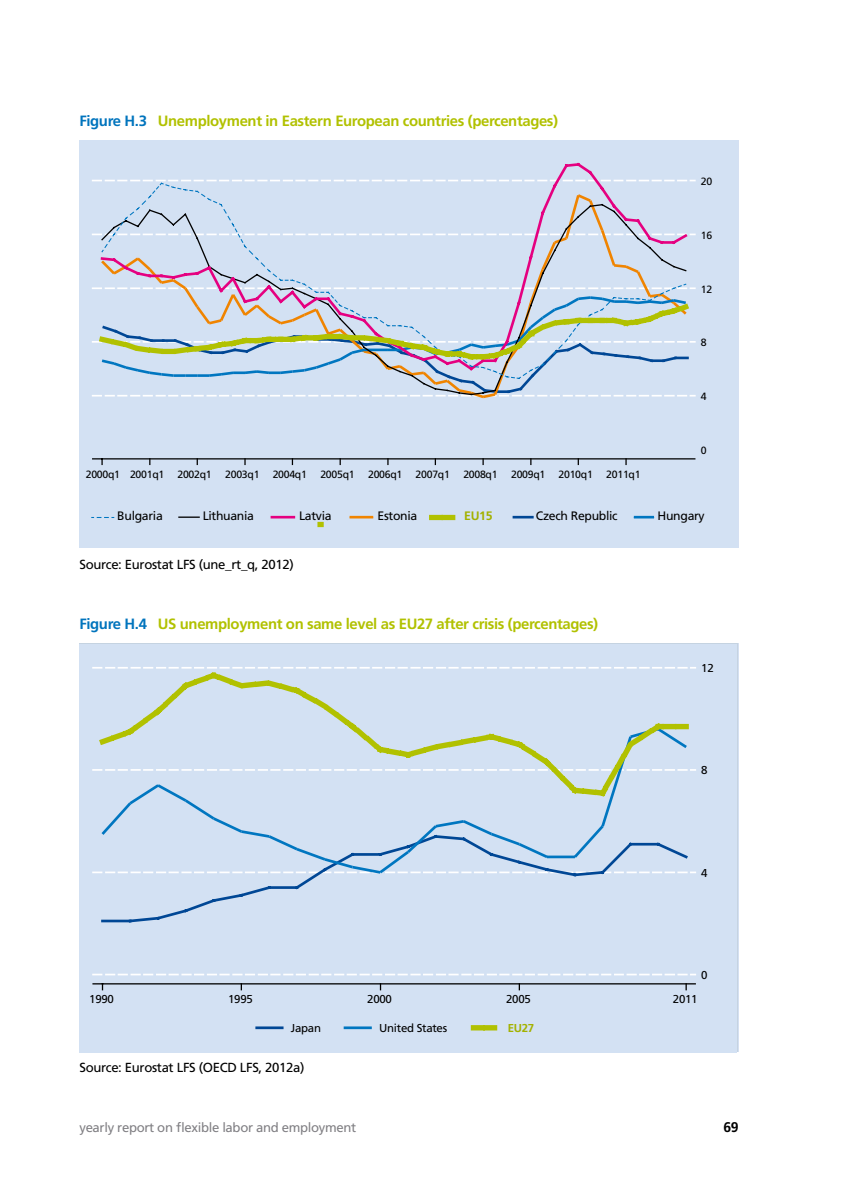
<style>
.page{position:relative;width:844px;height:1191px;background:#fff}
.page>*{position:absolute;margin:0;border:0;box-sizing:border-box;transform-origin:0 0}
.t1{font:700 14.88px "Frutiger LT Com";letter-spacing:-.025em;color:#b1c100}
.t2{font:700 14px "Frutiger LT Com";color:#000}
.t3{font:13.12px "Frutiger LT Com";letter-spacing:-.025em;color:#000}
.t4{font:13.12px "Frutiger LT Com";letter-spacing:-.025em;color:#818084}
.t5{font:12.25px "Frutiger LT Com";letter-spacing:-.025em;color:#000}
.t6{font:700 12.25px "Frutiger LT Com";color:#a3b100}
.t7{font:11.38px "Frutiger LT Com";letter-spacing:-.025em;color:#000}
.t8{font:700 11.38px "Frutiger LT Com";color:#a3b100}
.t9{font:10.5px "Frutiger LT Com";letter-spacing:-.025em;color:#000}
.s1{color:#0074bd}
</style>
<div class="page">
<div style="left:79px;top:140px;width:658px;height:407px;background:#d3e1f3"></div>
<svg style="left:99px;top:162px;width:588px;height:18px"></svg>
<svg style="left:93px;top:180px;width:601px;height:219px"></svg>
<hr style="left:93px;top:458px;width:601px;height:1px;background:#000">
<svg style="left:513px;top:516px;width:19px;height:2px"></svg>
<hr style="left:349px;top:516px;width:24px;height:2px;background:#f08400">
<hr style="left:633px;top:516px;width:21px;height:2px;background:#0076c0">
<hr style="left:179px;top:516px;width:20px;height:2px;background:#000">
<hr style="left:272px;top:516px;width:22px;height:2px;background:#e50080">
<svg style="left:92px;top:517px;width:22px;height:1px"></svg>
<div style="left:431px;top:515px;width:9px;height:5px;background:#b1c100"></div>
<div style="left:444px;top:515px;width:8px;height:5px;background:#b1c100"></div>
<div style="left:79px;top:644px;width:658px;height:408px;background:#d3e1f3"></div>
<svg style="left:93px;top:973px;width:602px;height:2px"></svg>
<svg style="left:93px;top:667px;width:602px;height:1px"></svg>
<svg style="left:101px;top:876px;width:476px;height:47px"></svg>
<svg style="left:93px;top:769px;width:602px;height:107px"></svg>
<svg style="left:96px;top:668px;width:595px;height:132px"></svg>
<hr style="left:93px;top:983px;width:602px;height:1px;background:#000">
<hr style="left:257px;top:1026px;width:25px;height:3px;background:#004795">
<hr style="left:345px;top:1026px;width:25px;height:3px;background:#0076c0">
<div style="left:473px;top:1025px;width:9px;height:5px;background:#b1c100"></div>
<div style="left:486px;top:1025px;width:8px;height:5px;background:#b1c100"></div>
<p class="t1" style="left:79px;top:112px;width:480px"><span class="s1">Figure H.3</span> Unemployment in Eastern European countries (percentages)</p>
<p class="t9" style="left:700px;top:175px;width:13px">20</p>
<p class="t9" style="left:700px;top:229px;width:13px">16</p>
<p class="t9" style="left:700px;top:283px;width:13px">12</p>
<p class="t9" style="left:700px;top:336px;width:7px">8</p>
<p class="t9" style="left:700px;top:390px;width:7px">4</p>
<p class="t9" style="left:700px;top:444px;width:7px">0</p>
<p class="t9" style="left:86px;top:468px;width:127px">2000q1 2001q1 2002q1</p>
<p class="t9" style="left:225px;top:468px;width:83px">2003q1 2004q1</p>
<p class="t9" style="left:320px;top:468px;width:36px">2005q1</p>
<p class="t9" style="left:368px;top:468px;width:83px">2006q1 2007q1</p>
<p class="t9" style="left:463px;top:468px;width:36px">2008q1</p>
<p class="t9" style="left:511px;top:468px;width:83px">2009q1 2010q1</p>
<p class="t9" style="left:606px;top:468px;width:36px">2011q1</p>
<p class="t5" style="left:117px;top:508px;width:47px">Bulgaria</p>
<p class="t5" style="left:203px;top:508px;width:53px">Lithuania</p>
<p class="t5" style="left:299px;top:508px;width:34px">Latvia</p>
<p class="t5" style="left:377px;top:508px;width:41px">Estonia</p>
<p class="t6" style="left:464px;top:508px;width:30px">EU15</p>
<p class="t5" style="left:535px;top:508px;width:83px">Czech Republic</p>
<p class="t5" style="left:657px;top:508px;width:49px">Hungary</p>
<p class="t3" style="left:79px;top:556px;width:216px">Source: Eurostat LFS (une_rt_q, 2012)</p>
<p class="t1" style="left:79px;top:615px;width:520px"><span class="s1">Figure H.4</span> US unemployment on same level as EU27 after crisis (percentages)</p>
<p class="t7" style="left:701px;top:661px;width:14px">12</p>
<p class="t7" style="left:701px;top:764px;width:8px">8</p>
<p class="t7" style="left:701px;top:866px;width:8px">4</p>
<p class="t7" style="left:701px;top:968px;width:8px">0</p>
<p class="t7" style="left:89px;top:992px;width:26px">1990</p>
<p class="t7" style="left:228px;top:992px;width:26px">1995</p>
<p class="t7" style="left:367px;top:992px;width:26px">2000</p>
<p class="t7" style="left:506px;top:992px;width:26px">2005</p>
<p class="t7" style="left:672px;top:992px;width:26px">2011</p>
<p class="t7" style="left:291px;top:1021px;width:32px">Japan</p>
<p class="t7" style="left:379px;top:1021px;width:69px">United States</p>
<p class="t8" style="left:507px;top:1021px;width:28px">EU27</p>
<p class="t3" style="left:79px;top:1059px;width:226px">Source: Eurostat LFS (OECD LFS, 2012a)</p>
<p class="t4" style="left:79px;top:1120px;width:278px">yearly report on flexible labor and employment</p>
<p class="t2" style="left:723px;top:1119px;width:17px">69</p>
</div>
